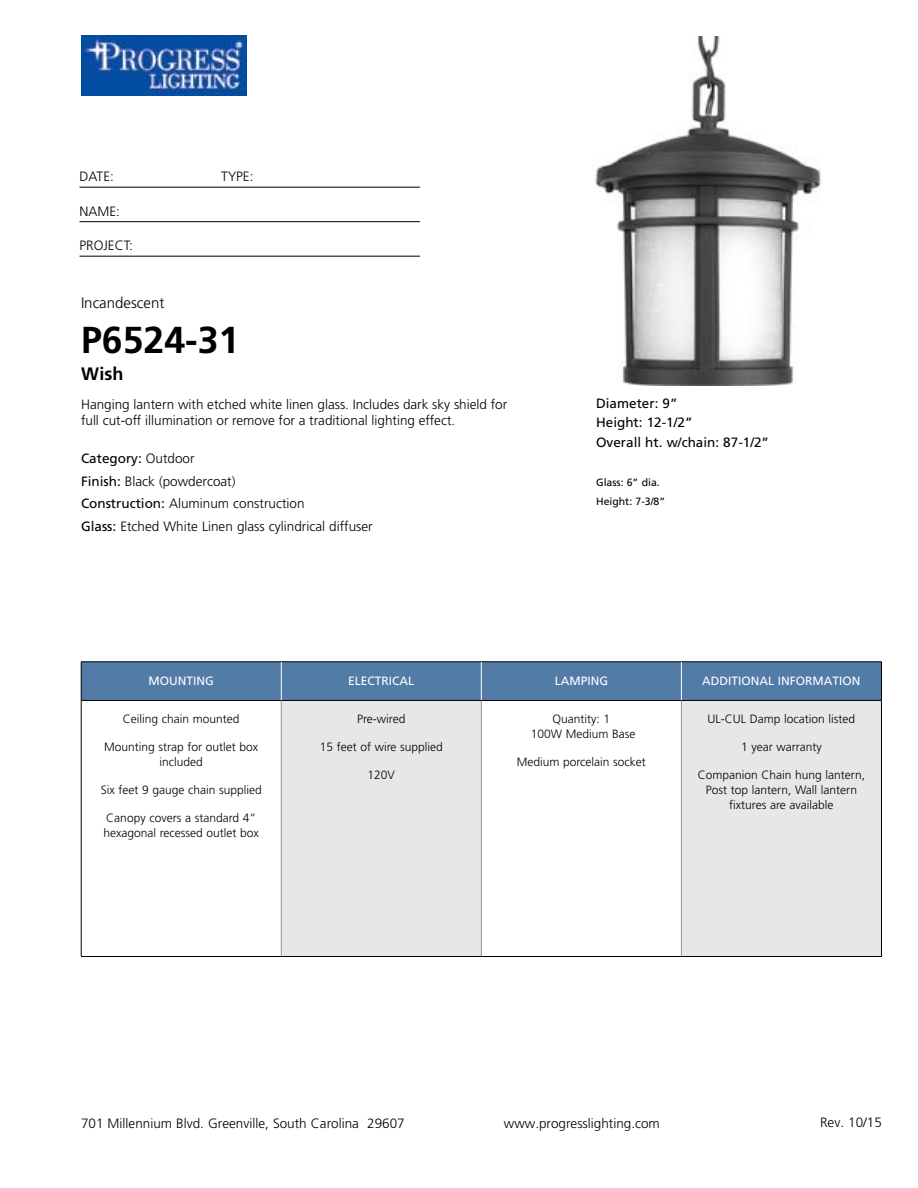
<style>
.page{position:relative;width:918px;height:1188px;background:#fff}
.page>*{position:absolute;margin:0;border:0;box-sizing:border-box;transform-origin:0 0}
.t1{font:700 37.5px "Frutiger";color:#000}
.t2{font:700 18px "Frutiger";color:#000}
.t3{font:300 15px "Frutiger";color:#000}
.t4{font:300 13.5px/22.5px "Frutiger";color:#000}
.t5{font:13.5px/19.5px "Frutiger";color:#000}
.t6{font:300 12px/15px "Frutiger";color:#000;text-align:center}
.t7{font:12px "Frutiger";color:#fff}
.t8{font:10.5px/19.5px "Frutiger";color:#000}
.s1{font-weight:400}
</style>
<div class="page">
<img style="left:81px;top:36px;width:165px;height:59px">
<hr style="left:80px;top:187px;width:340px;height:1px;background:#000">
<hr style="left:80px;top:221px;width:340px;height:1px;background:#000">
<hr style="left:80px;top:256px;width:340px;height:1px;background:#000">
<div style="left:82px;top:663px;width:799px;height:37px;background:#527ba8"></div>
<div style="left:281px;top:700px;width:200px;height:257px;background:#e6e7e8"></div>
<div style="left:681px;top:700px;width:200px;height:257px;background:#e6e7e8"></div>
<hr style="left:281px;top:701px;width:1px;height:255px;background:#939598">
<hr style="left:481px;top:701px;width:1px;height:255px;background:#939598">
<hr style="left:681px;top:701px;width:1px;height:255px;background:#939598">
<hr style="left:81px;top:700px;width:200px;height:1px;background:#000">
<hr style="left:281px;top:700px;width:200px;height:1px;background:#000">
<hr style="left:481px;top:700px;width:200px;height:1px;background:#000">
<hr style="left:681px;top:700px;width:200px;height:1px;background:#000">
<hr style="left:81px;top:956px;width:200px;height:1px;background:#000">
<hr style="left:281px;top:956px;width:200px;height:1px;background:#000">
<hr style="left:481px;top:956px;width:200px;height:1px;background:#000">
<hr style="left:681px;top:956px;width:201px;height:1px;background:#000">
<hr style="left:81px;top:662px;width:200px;height:1px;background:#000">
<hr style="left:81px;top:662px;width:1px;height:38px;background:#000">
<hr style="left:281px;top:662px;width:200px;height:1px;background:#000">
<hr style="left:481px;top:662px;width:200px;height:1px;background:#000">
<hr style="left:681px;top:662px;width:201px;height:1px;background:#000">
<hr style="left:881px;top:662px;width:1px;height:38px;background:#000">
<hr style="left:81px;top:700px;width:1px;height:256px;background:#000">
<hr style="left:881px;top:700px;width:1px;height:256px;background:#000">
<hr style="left:281px;top:662px;width:1px;height:38px;background:#fff">
<hr style="left:681px;top:662px;width:1px;height:38px;background:#fff">
<hr style="left:481px;top:662px;width:1px;height:38px;background:#fff">
<img style="left:595px;top:36px;width:227px;height:349px">
<p class="t4" style="left:80px;top:165px;width:36px">DATE:</p>
<p class="t4" style="left:221px;top:165px;width:34px">TYPE:</p>
<p class="t4" style="left:80px;top:200px;width:42px">NAME:</p>
<p class="t4" style="left:80px;top:234px;width:55px">PROJECT:</p>
<p class="t3" style="left:81px;top:295px;width:85px">Incandescent</p>
<h1 class="t1" style="left:81px;top:318px;width:160px">P6524-31</h1>
<h2 class="t2" style="left:81px;top:364px;width:44px">Wish</h2>
<p class="t4" style="left:81px;top:396px;width:428px;line-height:16.2px">Hanging lantern with etched white linen glass. Includes dark sky shield for full cut-off illumination or remove for a traditional lighting effect.</p>
<p class="t4" style="left:81px;top:448px;width:293px"><span class="s1">Category:</span> Outdoor<br><span class="s1">Finish:</span> Black (powdercoat)<br><span class="s1">Construction:</span> Aluminum construction<br><span class="s1">Glass:</span> Etched White Linen glass cylindrical diffuser</p>
<p class="t5" style="left:596px;top:393px;width:174px">Diameter: 9”<br>Height: 12-1/2”<br>Overall ht. w/chain: 87-1/2”</p>
<p class="t8" style="left:596px;top:472px;width:71px">Glass: 6” dia.<br>Height: 7-3/8”</p>
<p class="t7" style="left:149px;top:673px;width:67px">MOUNTING</p>
<p class="t7" style="left:348px;top:673px;width:68px">ELECTRICAL</p>
<p class="t7" style="left:555px;top:673px;width:55px">LAMPING</p>
<p class="t7" style="left:702px;top:673px;width:160px">ADDITIONAL INFORMATION</p>
<p class="t6" style="left:123px;top:712px;width:118px">Ceiling chain mounted</p>
<p class="t6" style="left:104px;top:739px;width:156px">Mounting strap for outlet box included</p>
<p class="t6" style="left:101px;top:782px;width:163px">Six feet 9 gauge chain supplied</p>
<p class="t6" style="left:103px;top:810px;width:157px;text-align:left">Canopy covers a standard 4” hexagonal recessed outlet box</p>
<p class="t6" style="left:357px;top:712px;width:50px">Pre-wired</p>
<p class="t6" style="left:320px;top:739px;width:125px">15 feet of wire supplied</p>
<p class="t6" style="left:368px;top:767px;width:29px">120V</p>
<p class="t6" style="left:708px;top:712px;width:149px">UL-CUL Damp location listed</p>
<p class="t6" style="left:741px;top:739px;width:82px">1 year warranty</p>
<p class="t6" style="left:698px;top:767px;width:169px">Companion Chain hung lantern,<br>Post top lantern, Wall lantern fixtures are available</p>
<p class="t6" style="left:531px;top:712px;width:106px">Quantity: 1<br>100W Medium Base</p>
<p class="t6" style="left:517px;top:754px;width:131px">Medium porcelain socket</p>
<p class="t4" style="left:81px;top:1112px;width:325px">701 Millennium Blvd. Greenville, South Carolina 29607</p>
<p class="t4" style="left:504px;top:1112px;width:158px">www.progresslighting.com</p>
<p class="t4" style="left:820px;top:1111px;width:63px">Rev. 10/15</p>
</div>
